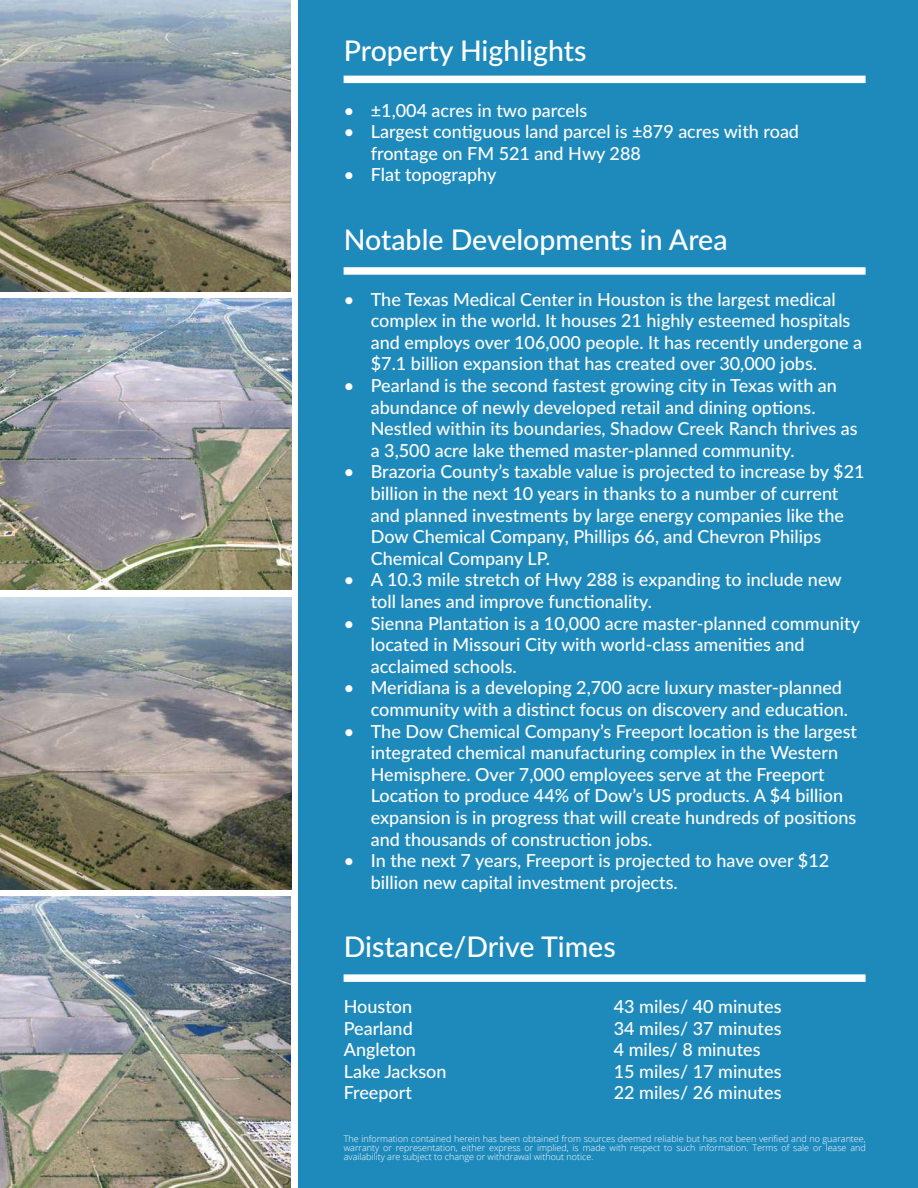
<style>
.page{position:relative;width:918px;height:1188px;background:#fff}
.page>*{position:absolute;margin:0;border:0;box-sizing:border-box;transform-origin:0 0}
.t1{font:500 28.5px "Lato";color:#fff}
.t2{font:500 18px/21.6px "Lato";color:#fff}
.t3{font:300 9px/9px "Open Sans";color:#fff;text-align:justify}
</style>
<div class="page">
<img style="left:0;top:897px;width:291px;height:291px">
<img style="left:0;top:299px;width:291px;height:291px">
<img style="left:0;top:598px;width:291px;height:291px">
<img style="left:0;top:0;width:291px;height:291px">
<div style="left:299px;top:0;width:619px;height:1188px;background:#1e8abc"></div>
<div style="left:344px;top:76px;width:522px;height:7px;background:#fff"></div>
<div style="left:344px;top:267px;width:522px;height:8px;background:#fff"></div>
<div style="left:344px;top:974px;width:522px;height:8px;background:#fff"></div>
<h1 class="t1" style="left:344px;top:30px;width:244px">Property Highlights</h1>
<p class="t2" style="left:344px;top:98px;width:245px">• ±1,004 acres in two parcels</p>
<p class="t2" style="left:371px;top:120px;width:430px;text-indent:-27px">• Largest contiguous land parcel is ±879 acres with road frontage on FM 521 and Hwy 288</p>
<p class="t2" style="left:344px;top:163px;width:154px">• Flat topography</p>
<h1 class="t1" style="left:344px;top:219px;width:385px">Notable Developments in Area</h1>
<p class="t2" style="left:371px;top:287px;width:493px;text-indent:-27px">• The Texas Medical Center in Houston is the largest medical complex in the world. It houses 21 highly esteemed hospitals and employs over 106,000 people. It has recently undergone a $7.1 billion expansion that has created over 30,000 jobs.</p>
<p class="t2" style="left:371px;top:374px;width:488px;text-indent:-27px">• Pearland is the second fastest growing city in Texas with an abundance of newly developed retail and dining options.<br>Nestled within its boundaries, Shadow Creek Ranch thrives as a 3,500 acre lake themed master-planned community.</p>
<p class="t2" style="left:371px;top:460px;width:495px;text-indent:-27px">• Brazoria County’s taxable value is projected to increase by $21 billion in the next 10 years in thanks to a number of current and planned investments by large energy companies like the Dow Chemical Company, Phillips 66, and Chevron Philips Chemical Company LP.</p>
<p class="t2" style="left:371px;top:568px;width:472px;text-indent:-27px">• A 10.3 mile stretch of Hwy 288 is expanding to include new toll lanes and improve functionality.</p>
<p class="t2" style="left:371px;top:611px;width:491px;text-indent:-27px">• Sienna Plantation is a 10,000 acre master-planned community located in Missouri City with world-class amenities and acclaimed schools.</p>
<p class="t2" style="left:371px;top:676px;width:479px;text-indent:-27px">• Meridiana is a developing 2,700 acre luxury master-planned community with a distinct focus on discovery and education.</p>
<p class="t2" style="left:371px;top:719px;width:488px;text-indent:-27px">• The Dow Chemical Company’s Freeport location is the largest integrated chemical manufacturing complex in the Western Hemisphere. Over 7,000 employees serve at the Freeport Location to produce 44% of Dow’s US products. A $4 billion expansion is in progress that will create hundreds of positions and thousands of construction jobs.</p>
<p class="t2" style="left:371px;top:849px;width:460px;text-indent:-27px">• In the next 7 years, Freeport is projected to have over $12 billion new capital investment projects.</p>
<h1 class="t1" style="left:344px;top:926px;width:273px">Distance/Drive Times</h1>
<p class="t2" style="left:344px;top:995px;width:70px">Houston</p>
<p class="t2" style="left:614px;top:995px;width:169px">43 miles/ 40 minutes</p>
<p class="t2" style="left:344px;top:1016px;width:70px">Pearland</p>
<p class="t2" style="left:614px;top:1016px;width:169px">34 miles/ 37 minutes</p>
<p class="t2" style="left:344px;top:1038px;width:74px">Angleton</p>
<p class="t2" style="left:614px;top:1038px;width:148px">4 miles/ 8 minutes</p>
<p class="t2" style="left:344px;top:1060px;width:104px">Lake Jackson</p>
<p class="t2" style="left:614px;top:1060px;width:169px">15 miles/ 17 minutes</p>
<p class="t2" style="left:344px;top:1081px;width:70px">Freeport</p>
<p class="t2" style="left:614px;top:1081px;width:169px">22 miles/ 26 minutes</p>
<p class="t3" style="left:344px;top:1134px;width:524px">The information contained herein has been obtained from sources deemed reliable but has not been verified and no guarantee, warranty or representation, either express or implied, is made with respect to such information. Terms of sale or lease and availability are subject to change or withdrawal without notice.</p>
</div>
